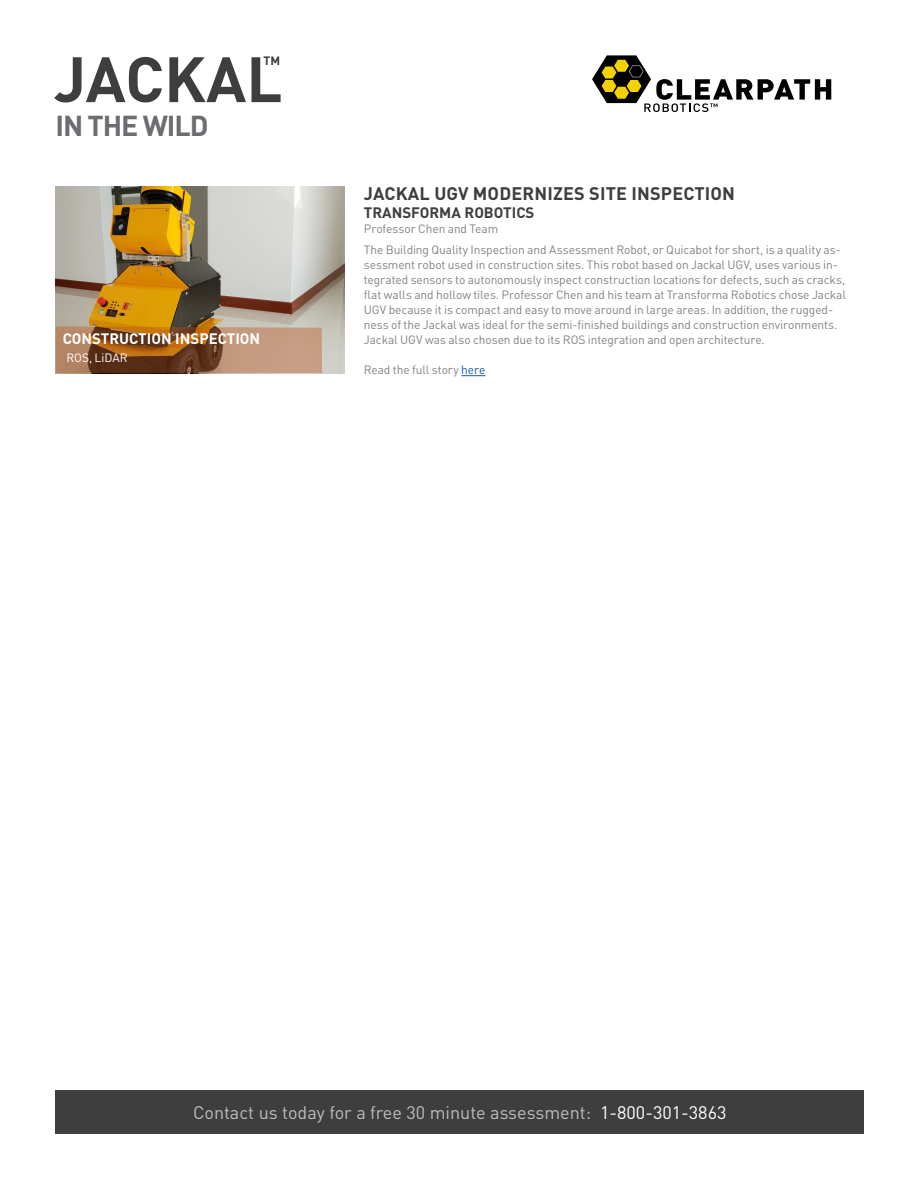
<style>
.page{position:relative;width:918px;height:1188px;background:#fff}
.page>*{position:absolute;margin:0;border:0;box-sizing:border-box;transform-origin:0 0}
.t1{font:700 63px "DIN Pro";color:#3e3e3f}
.t2{font:700 28.5px "DIN Pro";letter-spacing:-.04em;color:#6c6d70}
.t3{font:18px "DIN Pro";color:#bcbdc0}
.t4{font:700 18px "DIN Pro";letter-spacing:.01em;color:#3e3e3f}
.t5{font:18px "DIN Pro";color:#fff}
.t6{font:700 15px "DIN Pro";color:#fff}
.t7{font:700 15px "DIN Pro";color:#3e3e3f}
.t8{font:12px "DIN Pro";letter-spacing:-.01em;color:#808285}
.t9{font:12px "DIN Pro";color:#fff}
.t10{font:700 12px "DIN Pro";color:#3e3e3f}
.s1{color:#175d9e}
</style>
<div class="page">
<svg style="left:592px;top:55px;width:239px;height:57px"></svg>
<div style="left:56px;top:1090px;width:808px;height:44px;background:#3e3e3f"></div>
<img style="left:56px;top:186px;width:288px;height:187px">
<svg style="left:461px;top:375px;width:25px;height:1px"></svg>
<svg style="left:56px;top:327px;width:266px;height:46px"></svg>
<p class="t10" style="left:264px;top:53px;width:18px">TM</p>
<p class="t1" style="left:54px;top:37px;width:230px">JACKAL</p>
<p class="t2" style="left:56px;top:106px;width:154px">IN THE WILD</p>
<p class="t6" style="left:63px;top:328px;width:199px">CONSTRUCTION INSPECTION</p>
<p class="t9" style="left:66px;top:349px;width:63px">ROS, LiDAR</p>
<p class="t4" style="left:364px;top:181px;width:373px">JACKAL UGV MODERNIZES SITE INSPECTION</p>
<p class="t7" style="left:364px;top:202px;width:172px">TRANSFORMA ROBOTICS</p>
<p class="t8" style="left:364px;top:221px;width:136px">Professor Chen and Team</p>
<p class="t8" style="left:364px;top:242px;width:478px">The Building Quality Inspection and Assessment Robot, or Quicabot for short is, a quality as-</p>
<p class="t8" style="left:364px;top:287px;width:484px">flat walls and hollow tiles. Professor Chen and his team at Transforma Robotics chose Jackal</p>
<p class="t8" style="left:364px;top:317px;width:475px">ness of the Jackal was ideal for the semi-finished buildings and construction environments.</p>
<p class="t8" style="left:364px;top:257px;width:476px">sessment robot used in construction sites. This robot based on Jackal UGV, uses various in-</p>
<p class="t8" style="left:364px;top:272px;width:483px">tegrated sensors to autonomously inspect construction locations for defects, such as cracks,</p>
<p class="t8" style="left:364px;top:302px;width:471px">UGV because isit compact and easy to move around in large areas In. addition, the rugged-</p>
<p class="t8" style="left:364px;top:332px;width:403px">Jackal UGV was also chosen due to its ROS integration and open architecture.</p>
<p class="t8" style="left:364px;top:362px;width:123px">Read the full story <span class="s1">here</span></p>
<p class="t3" style="left:193px;top:1100px;width:400px">Contact us today for a free 30 minute assessment:</p>
<p class="t5" style="left:600px;top:1100px;width:128px">1-800-301-3863</p>
</div>
